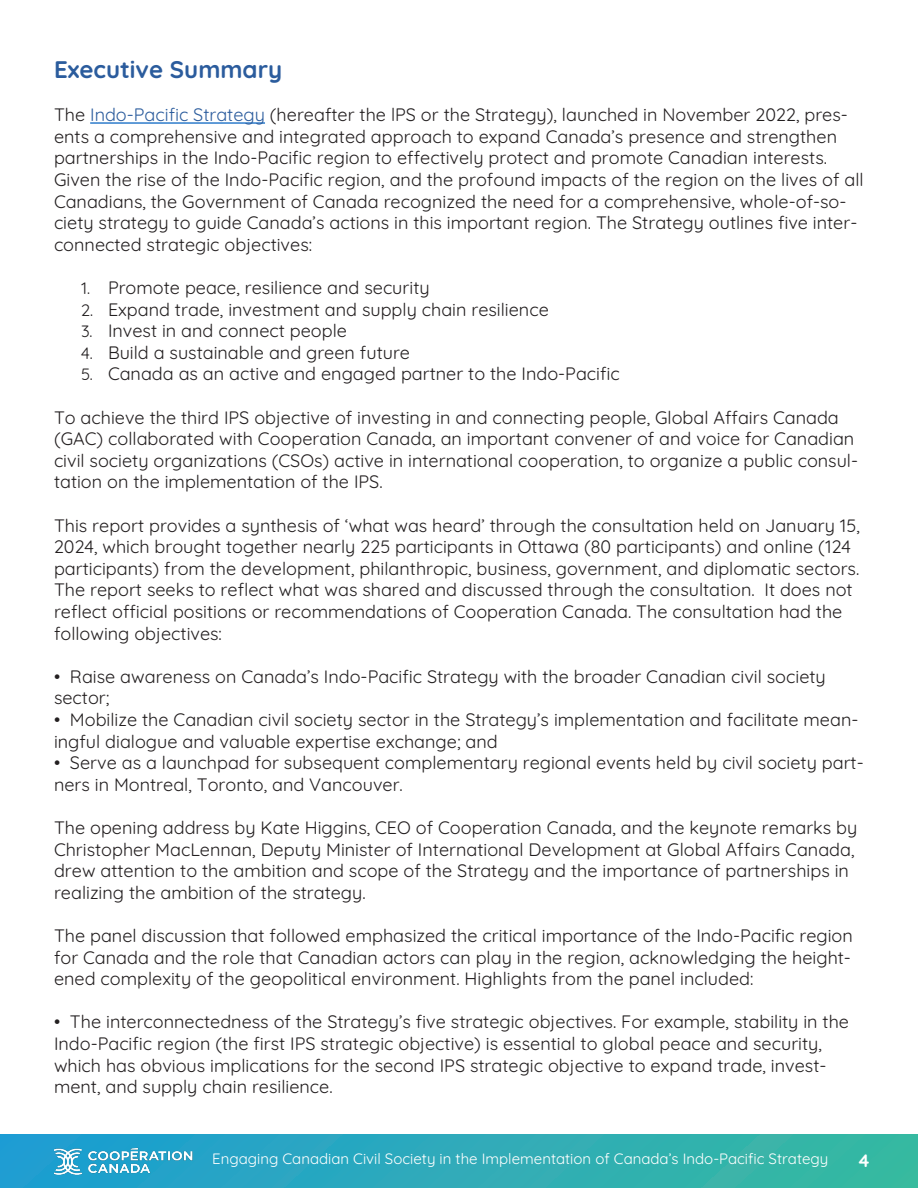
<style>
.page{position:relative;width:918px;height:1188px;background:#fff}
.page>*{position:absolute;margin:0;border:0;box-sizing:border-box;transform-origin:0 0}
.t1{font:300 24px "Quicksand";color:#2b5c9d}
.t2{font:300 18px/21.6px "Quicksand";color:#231f20}
.t3{font:300 18px "Quicksand";color:#fff}
.t4{font:300 15px "Quicksand";color:#fff}
.s1{color:#2b5c9d}
.s2{font-size:16.5px}
</style>
<div class="page">
<div style="left:0;top:1134px;width:918px;height:54px;background:linear-gradient(to right,#1f9dd2,#3ab9a0)"></div>
<img style="left:54px;top:1134px;width:141px;height:47px">
<hr style="left:90px;top:122px;width:175px;height:2px;background:#0563c1">
<p class="t1" style="left:54px;top:51px;width:230px">Executive Summary</p>
<p class="t2" style="left:54px;top:102px;width:811px">The <span class="s1">Indo-Pacific Strategy</span> (hereafter the lPS or the Strategy), launched in November 2022, pres&shy;ents a comprehensive and integrated approach to expand Canada’s presence and strengthen partnerships in the Indo-Pacific region to effectively protect and promote Canadian interests.<br>Given the rise of the Indo-Pacific region, and the profound impacts of the region on the lives of all Canadians, the Government of Canada recognized the need for a comprehensive, whole-of-so&shy;ciety strategy to guide Canada’s actions in this important region. The Strategy outlines five inter&shy;connected strategic objectives:</p>
<p class="t2" style="left:81px;top:275px;width:350px"><span class="s2">1.</span> Promote peace, resilience and security</p>
<p class="t2" style="left:81px;top:297px;width:469px"><span class="s2">2.</span> Expand trade, investment and supply chain resilience</p>
<p class="t2" style="left:81px;top:318px;width:268px"><span class="s2">3.</span> Invest in and connect people</p>
<p class="t2" style="left:81px;top:340px;width:331px"><span class="s2">4.</span> Build a sustainable and green future</p>
<p class="t2" style="left:81px;top:361px;width:540px"><span class="s2">5.</span> Canada as an active and engaged partner to the Indo-Pacific</p>
<p class="t2" style="left:54px;top:405px;width:806px">To achieve the third IPS objective of investing in and connecting people, Global Affairs Canada (GAC) collaborated with Cooperation Canada, an important convener of and voice for Canadian civil society organizations (CSOs) active in international cooperation, to organize a public consul&shy;tation on the implementation of the IPS.</p>
<p class="t2" style="left:54px;top:513px;width:807px">This report provides a synthesis of ‘what was heard’ through the consultation held on January 15, 2024, which brought together nearly 225 participants in Ottawa (80 participants) and online (124 participants) from the development, philanthropic, business, government, and diplomatic sectors.<br>The report seeks to reflect what was shared and discussed through the consultation. It does not reflect official positions or recommendations of Cooperation Canada. The consultation had the following objectives:</p>
<p class="t2" style="left:54px;top:664px;width:773px">• Raise awareness on Canada’s Indo-Pacific Strategy with the broader Canadian civil society sector;</p>
<p class="t2" style="left:54px;top:707px;width:806px">• Mobilize the Canadian civil society sector in the Strategy’s implementation and facilitate mean&shy;ingful dialogue and valuable expertise exchange; and</p>
<p class="t2" style="left:54px;top:750px;width:811px">• Serve as a launchpad for subsequent complementary regional events held by civil society part&shy;ners in Montreal, Toronto, and Vancouver.</p>
<p class="t2" style="left:54px;top:815px;width:805px">The opening address by Kate Higgins, CEO of Cooperation Canada, and the keynote remarks by Christopher MacLennan, Deputy Minister of International Development at Global Affairs Canada, drew attention to the ambition and scope of the Strategy and the importance of partnerships in realizing the ambition of the strategy.</p>
<p class="t2" style="left:54px;top:923px;width:800px;text-align:justify">The panel discussion that followed emphasized the critical importance of the Indo-Pacific region for Canada and the role that Canadian actors can play in the region, acknowledging the height&shy;ened complexity of the geopolitical environment. Highlights from the panel included:</p>
<p class="t2" style="left:54px;top:1009px;width:797px">• The interconnectedness of the Strategy’s five strategic objectives. For example, stability in the Indo-Pacific region (the first IPS strategic objective) is essential to global peace and security, which has obvious implications for the second IPS strategic objective to expand trade, invest&shy;ment, and supply chain resilience.</p>
<p class="t4" style="left:212px;top:1147px;width:618px">Engaging Canadian Civil Society in the Implementation of Canada’s Indo-Pacific Strategy</p>
<p class="t3" style="left:859px;top:1146px;width:12px">4</p>
</div>
